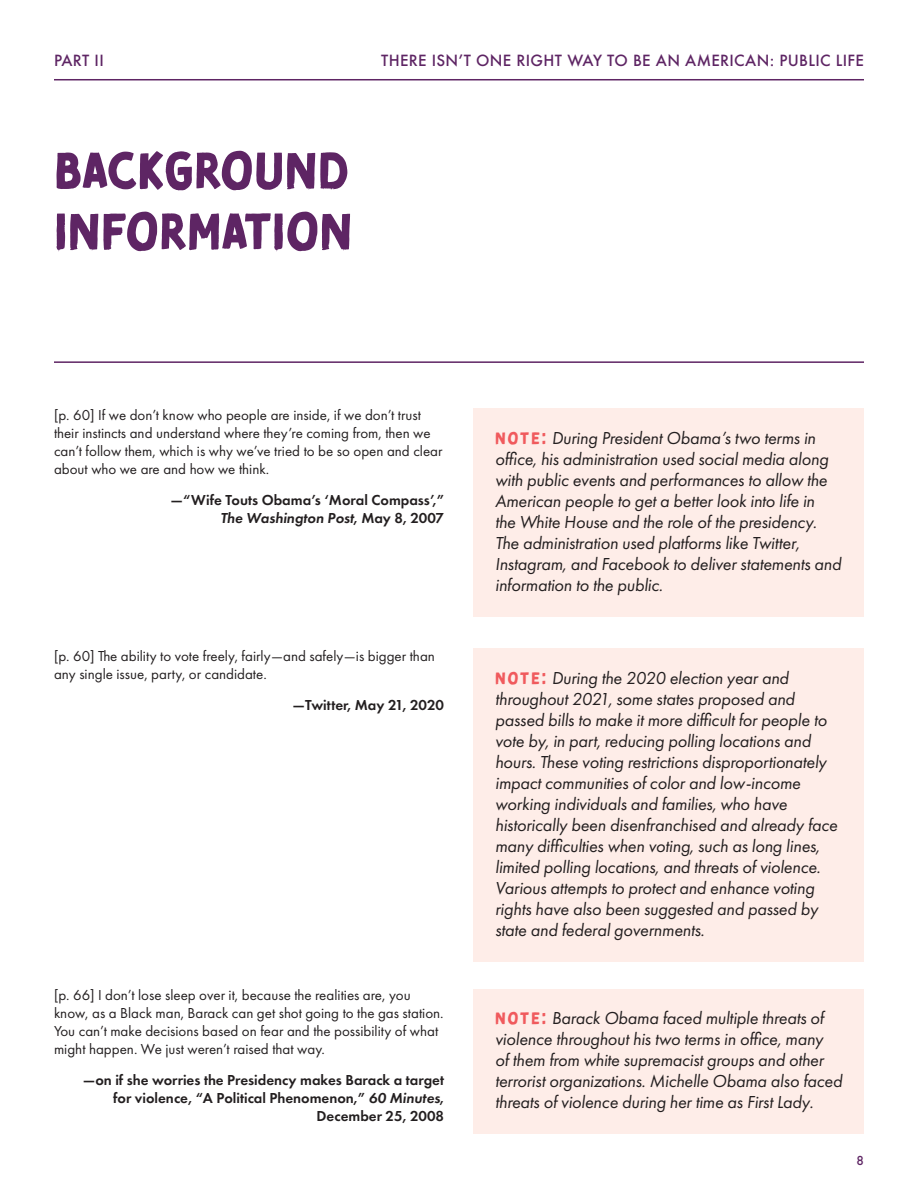
<style>
.page{position:relative;width:918px;height:1188px;background:#fff}
.page>*{position:absolute;margin:0;border:0;box-sizing:border-box;transform-origin:0 0}
.Heading{font:50.7px/60.9px "Tomarik Brush";color:#5e2564}
.Note{font:italic 18px/21px "Futura PT";letter-spacing:-.01em;color:#231f20}
.t1{font:15px/18px "Futura PT";color:#231f20}
.Attribution{font:600 15px/18px "Futura PT";color:#231f20;text-align:right}
.t2{font:500 15px "Futura";letter-spacing:.02em;color:#5e2564}
.t3{font:500 12px "Futura";color:#5e2564}
.s1{font-style:italic}
.s2{font-family:"Tomarik Brush";font-style:normal;font-size:16.5px;color:#f05a5d}
</style>
<div class="page">
<hr style="left:54px;top:79px;width:810px;height:1px;background:#5e2564">
<hr style="left:54px;top:361px;width:810px;height:2px;background:#5e2564">
<div style="left:474px;top:409px;width:390px;height:208px;background:#feede8"></div>
<div style="left:474px;top:649px;width:390px;height:313px;background:#feede8"></div>
<div style="left:474px;top:989px;width:390px;height:144px;background:#feede8"></div>
<p class="t2" style="left:54px;top:51px;width:51px">PART II</p>
<p class="t2" style="left:381px;top:51px;width:484px">THERE ISN’T ONE RIGHT WAY TO BE AN AMERICAN: PUBLIC LIFE</p>
<p class="Heading" style="left:54px;top:135px;width:300px">BACKGROUND<br>INFORMATION</p>
<p class="t1" style="left:54px;top:406px;width:390px">[p. 60] If we don’t know who people are inside, if we don’t trust their instincts and understand where they’re coming from, then we can’t follow them, which is why we’ve tried to be so open and clear about who we are and how we think.</p>
<p class="Attribution" style="left:170px;top:491px;width:275px">—“Wife Touts Obama’s ‘Moral Compass’,”<br><span class="s1">The Washington Post</span>, May 8, 2007</p>
<p class="t1" style="left:54px;top:647px;width:382px">[p. 60] The ability to vote freely, fairly—and safely—is bigger than any single issue, party, or candidate.</p>
<p class="Attribution" style="left:293px;top:696px;width:153px">—Twitter, May 21, 2020</p>
<p class="t1" style="left:54px;top:986px;width:391px">[p. 66] I don’t lose sleep over it, because the realities are, you know, as a Black man, Barack can get shot going to the gas station.<br>You can’t make decisions based on fear and the possibility of what might happen. We just weren’t raised that way.</p>
<p class="Attribution" style="left:83px;top:1071px;width:363px">—on if she worries the Presidency makes Barack a target for violence, “A Political Phenomenon,” <span class="s1">60 Minutes</span>,<br>December 25, 2008</p>
<p class="Note" style="left:495px;top:427px;width:348px"><span class="s2">NOTE:</span> During President Obama’s two terms in office, his administration used social media along with public events and performances to allow the American people to get a better look into life in<br>the White House and the role of the presidency.<br>The administration used platforms like Twitter, Instagram, and Facebook to deliver statements and information to the public.</p>
<p class="Note" style="left:495px;top:667px;width:344px"><span class="s2">NOTE:</span> During the 2020 election year and throughout 2021, some states proposed and passed bills to make it more difficult for people to vote by, in part, reducing polling locations and hours. These voting restrictions disproportionately impact communities of color and low-income working individuals and families, who have historically been disenfranchised and already face many difficulties when voting, such as long lines, limited polling locations, and threats of violence.<br>Various attempts to protect and enhance voting rights have also been suggested and passed by state and federal governments.</p>
<p class="Note" style="left:495px;top:1007px;width:349px"><span class="s2">NOTE:</span> Barack Obama faced multiple threats of violence throughout his two terms in office, many<br>of them from white supremacist groups and other terrorist organizations. Michelle Obama also faced threats of violence during her time as First Lady.</p>
<p class="t3" style="left:857px;top:1153px;width:9px">8</p>
</div>
